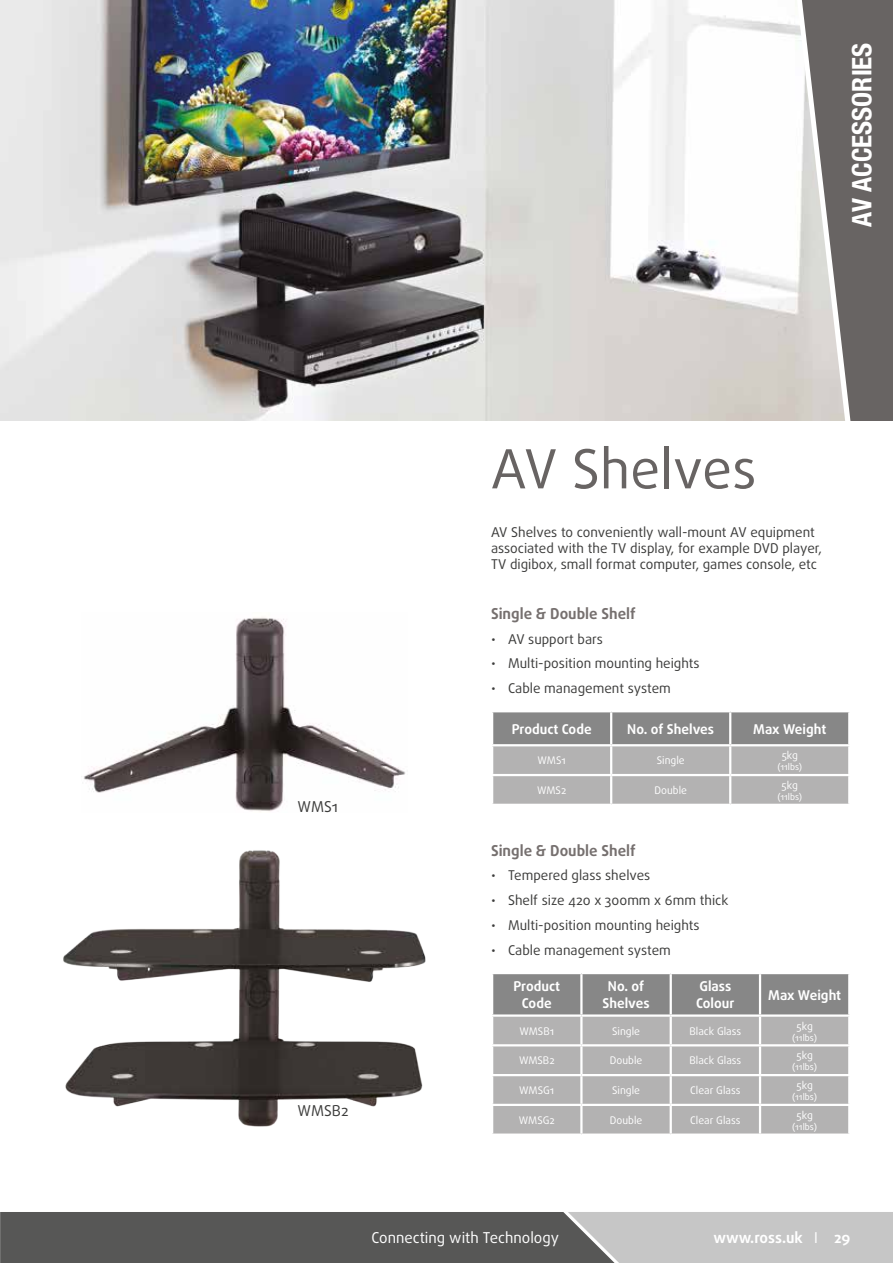
<style>
.page{position:relative;width:893px;height:1263px;background:#fff}
.page>*{position:absolute;margin:0;border:0;box-sizing:border-box;transform-origin:0 0}
.t1{font:54px "Daxline Pro";color:#686463}
.t2{font:700 condensed 27px "Helvetica Neue";color:#fff}
.t3{font:700 15px "Daxline Pro";color:#76706f}
.t4{font:15px "Daxline Pro";color:#fff}
.t5{font:700 15px "Daxline Pro";color:#fff}
.t6{font:15px "Daxline Pro";color:#3c3c3b}
.t7{font:13.5px/16.2px "Daxline Pro";color:#3c3c3b}
.t8{font:700 13.5px/16.2px "Daxline Pro";color:#fff;text-align:center}
.t9{font:10.5px "Daxline Pro";color:#fff}
.t10{font:9px "Daxline Pro";color:#fff}
.s1{font-weight:400}
</style>
<div class="page">
<svg style="left:0;top:1212px;width:893px;height:51px;background:#7d7d7c"></svg>
<img style="left:0;top:0;width:802px;height:421px">
<svg style="left:802px;top:0;width:91px;height:421px;background:#878482"></svg>
<svg style="left:493px;top:712px;width:355px;height:92px;background:#a4a3a3"></svg>
<hr style="left:610px;top:712px;width:2px;height:32px;background:#fff">
<hr style="left:729px;top:712px;width:2px;height:32px;background:#fff">
<hr style="left:491px;top:744px;width:120px;height:2px;background:#fff">
<hr style="left:611px;top:744px;width:119px;height:2px;background:#fff">
<hr style="left:610px;top:746px;width:2px;height:28px;background:#fff">
<hr style="left:730px;top:744px;width:120px;height:2px;background:#fff">
<hr style="left:729px;top:746px;width:2px;height:28px;background:#fff">
<hr style="left:491px;top:774px;width:120px;height:2px;background:#fff">
<hr style="left:611px;top:774px;width:119px;height:2px;background:#fff">
<hr style="left:610px;top:776px;width:2px;height:28px;background:#fff">
<hr style="left:730px;top:774px;width:120px;height:2px;background:#fff">
<hr style="left:729px;top:776px;width:2px;height:28px;background:#fff">
<svg style="left:493px;top:974px;width:355px;height:159px;background:#a8a7a7"></svg>
<hr style="left:580px;top:974px;width:3px;height:40px;background:#fff">
<hr style="left:670px;top:974px;width:2px;height:40px;background:#fff">
<hr style="left:759px;top:974px;width:2px;height:40px;background:#fff">
<hr style="left:491px;top:1014px;width:90px;height:3px;background:#fff">
<hr style="left:581px;top:1014px;width:90px;height:3px;background:#fff">
<hr style="left:580px;top:1017px;width:3px;height:27px;background:#fff">
<hr style="left:671px;top:1014px;width:89px;height:3px;background:#fff">
<hr style="left:670px;top:1017px;width:2px;height:27px;background:#fff">
<hr style="left:760px;top:1014px;width:90px;height:3px;background:#fff">
<hr style="left:759px;top:1017px;width:2px;height:27px;background:#fff">
<hr style="left:491px;top:1044px;width:90px;height:2px;background:#fff">
<hr style="left:581px;top:1044px;width:90px;height:2px;background:#fff">
<hr style="left:580px;top:1046px;width:3px;height:28px;background:#fff">
<hr style="left:671px;top:1044px;width:89px;height:2px;background:#fff">
<hr style="left:670px;top:1046px;width:2px;height:28px;background:#fff">
<hr style="left:760px;top:1044px;width:90px;height:2px;background:#fff">
<hr style="left:759px;top:1046px;width:2px;height:28px;background:#fff">
<hr style="left:491px;top:1074px;width:90px;height:2px;background:#fff">
<hr style="left:581px;top:1074px;width:90px;height:2px;background:#fff">
<hr style="left:580px;top:1076px;width:3px;height:28px;background:#fff">
<hr style="left:671px;top:1074px;width:89px;height:2px;background:#fff">
<hr style="left:670px;top:1076px;width:2px;height:28px;background:#fff">
<hr style="left:760px;top:1074px;width:90px;height:2px;background:#fff">
<hr style="left:759px;top:1076px;width:2px;height:28px;background:#fff">
<hr style="left:491px;top:1104px;width:90px;height:2px;background:#fff">
<hr style="left:581px;top:1104px;width:90px;height:2px;background:#fff">
<hr style="left:580px;top:1106px;width:3px;height:27px;background:#fff">
<hr style="left:671px;top:1104px;width:89px;height:2px;background:#fff">
<hr style="left:670px;top:1106px;width:2px;height:27px;background:#fff">
<hr style="left:760px;top:1104px;width:90px;height:2px;background:#fff">
<hr style="left:759px;top:1106px;width:2px;height:27px;background:#fff">
<img style="left:84px;top:617px;width:322px;height:194px">
<img style="left:63px;top:850px;width:363px;height:277px">
<h2 class="t2" style="left:845px;top:227px;width:186px;rotate:-90deg">AV ACCESSORIES</h2>
<p class="t6" style="left:298px;top:796px;width:42px">WMS1</p>
<p class="t6" style="left:298px;top:1100px;width:52px">WMSB2</p>
<h1 class="t1" style="left:491px;top:433px;width:267px">AV Shelves</h1>
<p class="t7" style="left:491px;top:524px;width:332px">AV Shelves to conveniently wall-mount AV equipment associated with the TV display, for example DVD player,<br>TV digibox, small format computer, games console, etc</p>
<p class="t3" style="left:491px;top:604px;width:146px">Single &amp; Double Shelf</p>
<p class="t7" style="left:491px;top:631px;width:113px">• AV support bars</p>
<p class="t7" style="left:491px;top:656px;width:210px">• Multi-position mounting heights</p>
<p class="t7" style="left:491px;top:680px;width:181px">• Cable management system</p>
<p class="t8" style="left:512px;top:721px;width:81px">Product Code</p>
<p class="t8" style="left:627px;top:721px;width:88px">No. of Shelves</p>
<p class="t8" style="left:753px;top:721px;width:75px">Max Weight</p>
<p class="t9" style="left:537px;top:753px;width:30px">WMS1</p>
<p class="t9" style="left:657px;top:753px;width:29px">Single</p>
<p class="t9" style="left:782px;top:749px;width:18px">5kg</p>
<p class="t10" style="left:777px;top:761px;width:26px">(11lbs)</p>
<p class="t9" style="left:537px;top:783px;width:31px">WMS2</p>
<p class="t9" style="left:654px;top:783px;width:34px">Double</p>
<p class="t9" style="left:782px;top:778px;width:18px">5kg</p>
<p class="t10" style="left:777px;top:791px;width:26px">(11lbs)</p>
<p class="t3" style="left:491px;top:840px;width:146px">Single &amp; Double Shelf</p>
<p class="t7" style="left:491px;top:868px;width:161px">• Tempered glass shelves</p>
<p class="t7" style="left:491px;top:892px;width:239px">• Shelf size 420 x 300mm x 6mm thick</p>
<p class="t7" style="left:491px;top:917px;width:210px">• Multi-position mounting heights</p>
<p class="t7" style="left:491px;top:942px;width:181px">• Cable management system</p>
<p class="t8" style="left:513px;top:979px;width:48px">Product<br>Code</p>
<p class="t8" style="left:602px;top:979px;width:49px">No. of<br>Shelves</p>
<p class="t8" style="left:696px;top:979px;width:40px;text-align:left">Glass<br>Colour</p>
<p class="t8" style="left:768px;top:987px;width:75px">Max Weight</p>
<p class="t9" style="left:519px;top:1024px;width:36px">WMSB1</p>
<p class="t9" style="left:612px;top:1024px;width:29px">Single</p>
<p class="t9" style="left:689px;top:1024px;width:53px">Black Glass</p>
<p class="t9" style="left:796px;top:1019px;width:18px">5kg</p>
<p class="t10" style="left:792px;top:1031px;width:26px">(11lbs)</p>
<p class="t9" style="left:519px;top:1053px;width:37px">WMSB2</p>
<p class="t9" style="left:610px;top:1053px;width:34px">Double</p>
<p class="t9" style="left:689px;top:1053px;width:53px">Black Glass</p>
<p class="t9" style="left:796px;top:1049px;width:18px">5kg</p>
<p class="t10" style="left:792px;top:1061px;width:26px">(11lbs)</p>
<p class="t9" style="left:519px;top:1083px;width:37px">WMSG1</p>
<p class="t9" style="left:612px;top:1083px;width:29px">Single</p>
<p class="t9" style="left:690px;top:1083px;width:52px">Clear Glass</p>
<p class="t9" style="left:796px;top:1078px;width:18px">5kg</p>
<p class="t10" style="left:792px;top:1091px;width:26px">(11lbs)</p>
<p class="t9" style="left:519px;top:1113px;width:37px">WMSG2</p>
<p class="t9" style="left:610px;top:1113px;width:34px">Double</p>
<p class="t9" style="left:690px;top:1113px;width:52px">Clear Glass</p>
<p class="t9" style="left:796px;top:1108px;width:18px">5kg</p>
<p class="t10" style="left:792px;top:1120px;width:26px">(11lbs)</p>
<p class="t4" style="left:371px;top:1228px;width:189px">Connecting with Technology</p>
<p class="t5" style="left:713px;top:1228px;width:138px">www.ross.uk <span class="s1">I</span> 29</p>
</div>
